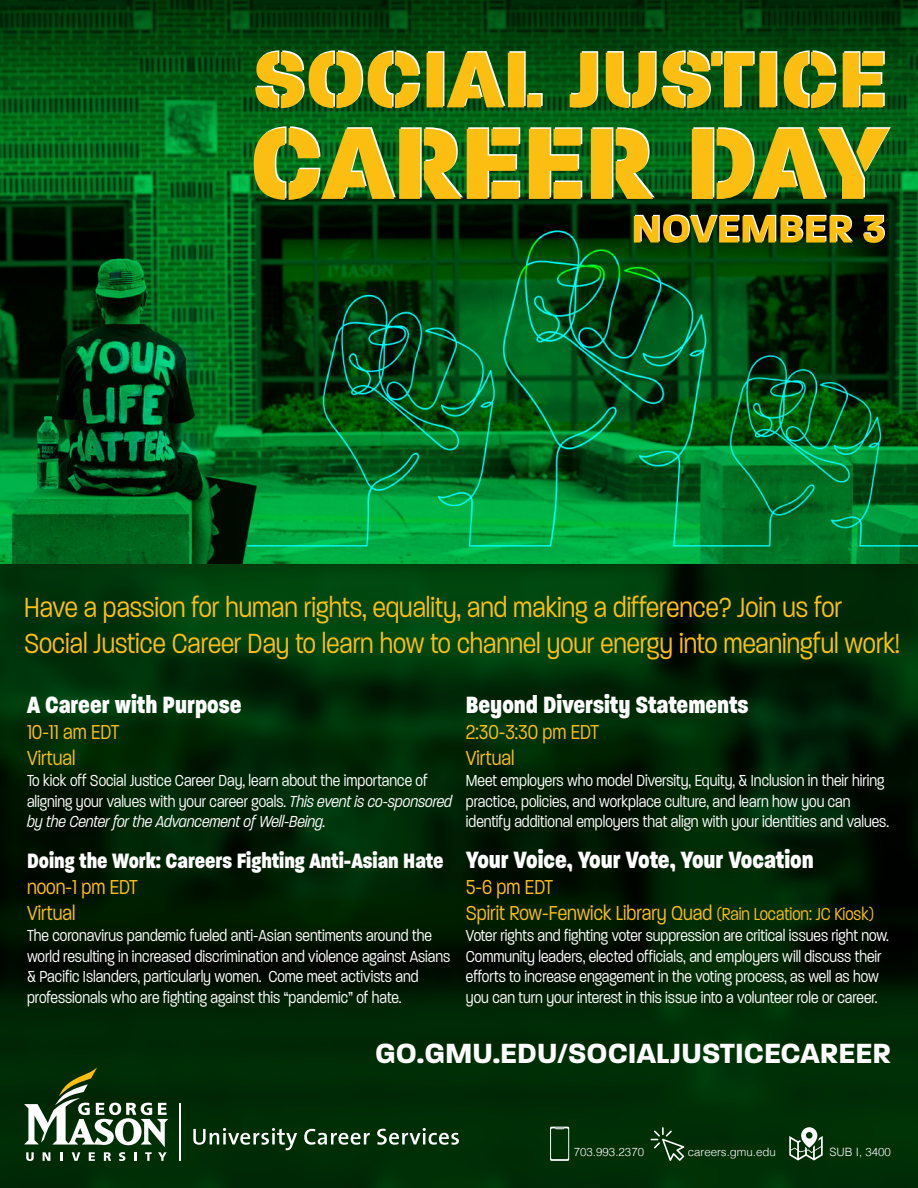
<style>
.page{position:relative;width:918px;height:1188px;background:#fff}
.page>*{position:absolute;margin:0;border:0;box-sizing:border-box;transform-origin:0 0}
.t1{font:300 30px/36px "Paralucent Condensed";color:#fdbe12}
.t2{font:700 30px "Paralucent";color:#fff}
.t3{font:800 25.5px "Paralucent Condensed";color:#fff}
.t4{font:800 22.5px "Paralucent Condensed";color:#fff}
.t5{font:300 21.9px "Paralucent Condensed";color:#fdbe12}
.t6{font:300 17.25px/20.7px "Paralucent Condensed";color:#fff}
.t7{font:300 11.55px "Helvetica";color:#fff}
.s1{font-style:italic}
.s2{font-size:18.9px}
</style>
<div class="page">
<img style="left:0;top:564px;width:918px;height:624px">
<svg style="left:193px;top:1128px;width:104px;height:22px;background:#3d5f41"></svg>
<svg style="left:304px;top:1129px;width:66px;height:16px"></svg>
<svg style="left:377px;top:1128px;width:82px;height:17px"></svg>
<hr style="left:180px;top:1103px;width:1px;height:58px;background:#fff">
<svg style="left:24px;top:1067px;width:144px;height:94px"></svg>
<svg style="left:651px;top:1127px;width:33px;height:34px"></svg>
<svg style="left:550px;top:1127px;width:19px;height:34px"></svg>
<svg style="left:789px;top:1127px;width:34px;height:34px"></svg>
<img style="left:0;top:197px;width:918px;height:367px">
<svg style="left:0;top:0;width:918px;height:197px;background:#005011"></svg>
<svg style="left:255px;top:126px;width:636px;height:72px"></svg>
<svg style="left:634px;top:214px;width:251px;height:29px;background:#9e8323"></svg>
<svg style="left:254px;top:128px;width:635px;height:72px;background:#9c9c20"></svg>
<svg style="left:255px;top:50px;width:630px;height:60px;background:#8f9223"></svg>
<p class="t1" style="left:24px;top:589px;width:877px">Have a passion for human rights, equality, and making a difference? Join us for<br>Social Justice Career Day to learn how to channel your energy into meaningful work!</p>
<p class="t3" style="left:27px;top:689px;width:216px">A Career with Purpose</p>
<p class="t5" style="left:27px;top:720px;width:94px">10-11 am EDT</p>
<p class="t5" style="left:27px;top:746px;width:50px">Virtual</p>
<p class="t6" style="left:27px;top:770px;width:427px">To kick off Social Justice Career Day, learn about the importance of aligning your values with your career goals. <span class="s1">This event is co-sponsored by the Center for the Advancement of Well-Being.</span></p>
<p class="t4" style="left:27px;top:847px;width:418px">Doing the Work: Careers Fighting Anti-Asian Hate</p>
<p class="t5" style="left:27px;top:875px;width:112px">noon-1 pm EDT</p>
<p class="t5" style="left:27px;top:901px;width:50px">Virtual</p>
<p class="t6" style="left:27px;top:925px;width:425px">The coronavirus pandemic fueled anti-Asian sentiments around the world resulting in increased discrimination and violence against Asians &amp; Pacific Islanders, particularly women. Come meet activists and professionals who are fighting against this “pandemic” of hate.</p>
<p class="t3" style="left:466px;top:689px;width:284px">Beyond Diversity Statements</p>
<p class="t5" style="left:466px;top:720px;width:135px">2:30-3:30 pm EDT</p>
<p class="t5" style="left:466px;top:746px;width:50px">Virtual</p>
<p class="t6" style="left:466px;top:770px;width:425px">Meet employers who model Diversity, Equity, &amp; Inclusion in their hiring practice, policies, and workplace culture, and learn how you can identify additional employers that align with your identities and values.</p>
<p class="t3" style="left:466px;top:844px;width:349px">Your Voice, Your Vote, Your Vocation</p>
<p class="t5" style="left:466px;top:875px;width:89px">5-6 pm EDT</p>
<p class="t5" style="left:466px;top:901px;width:410px">Spirit Row-Fenwick Library Quad <span class="s2">(Rain Location: JC Kiosk)</span></p>
<p class="t6" style="left:466px;top:925px;width:424px">Voter rights and fighting voter suppression are critical issues right now.<br>Community leaders, elected officials, and employers will discuss their efforts to increase engagement in the voting process, as well as how you can turn your interest in this issue into a volunteer role or career.</p>
<p class="t2" style="left:375px;top:1035px;width:517px">GO.GMU.EDU/SOCIALJUSTICECAREER</p>
<p class="t7" style="left:574px;top:1142px;width:72px">703.993.2370</p>
<p class="t7" style="left:688px;top:1142px;width:90px">careers.gmu.edu</p>
<p class="t7" style="left:830px;top:1142px;width:63px">SUB I, 3400</p>
</div>
